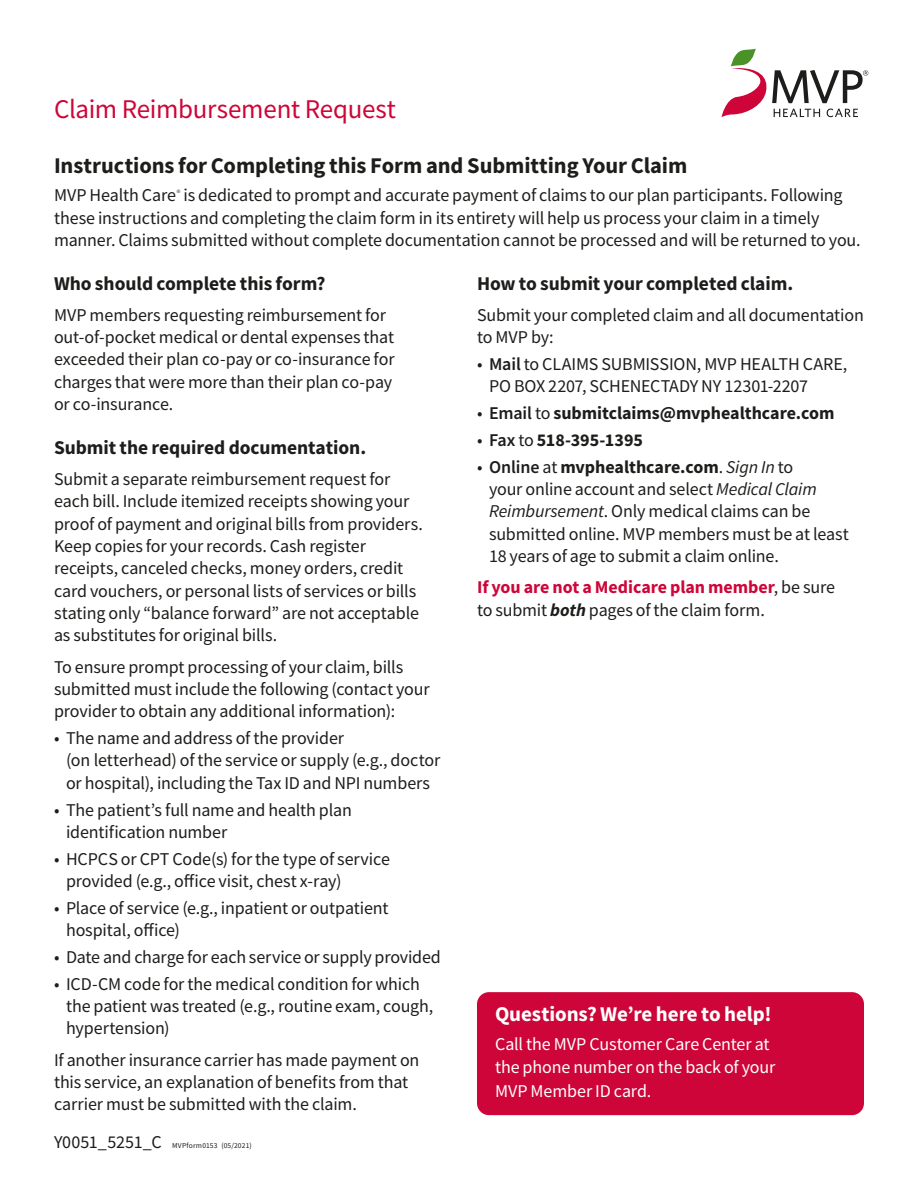
<style>
.page{position:relative;width:918px;height:1188px;background:#fff}
.page>*{position:absolute;margin:0;border:0;box-sizing:border-box;transform-origin:0 0}
.t1{font:27px "Source Sans Pro";letter-spacing:-.01em;color:#ce0538}
.t2{font:700 22.5px "Source Sans Pro";letter-spacing:-.005em;color:#1d1d1b}
.Paragraph_Style_5{font:700 21px "Source Sans Pro";letter-spacing:-.005em;color:#fff}
.t3{font:700 19.5px "Source Sans Pro";letter-spacing:-.005em;color:#1d1d1b}
.t4{font:18px/22.4px "Source Sans Pro";letter-spacing:-.01em;color:#1d1d1b}
.Paragraph_Style_5-2{font:18px/23.7px "Source Sans Pro";letter-spacing:-.005em;color:#fff}
.t5{font:700 18px "Source Sans Pro";letter-spacing:-.005em;color:#1d1d1b}
.t6{font:7.5px "Source Sans Pro";letter-spacing:.025em;color:#1d1d1b}
.s1{font-weight:600}
.s2{font-weight:400}
.s3{font-weight:700}
.s4{font-style:italic}
.s5{font-weight:700;color:#ce0538}
.s6{font-weight:700;font-style:italic}
</style>
<div class="page">
<svg style="left:722px;top:49px;width:146px;height:68px"></svg>
<div style="left:477px;top:992px;width:387px;height:123px;background:#ce0538;border-radius:12px"></div>
<p class="t1" style="left:54px;top:92px;width:344px">Claim Reimbursement Request</p>
<p class="t2" style="left:54px;top:150px;width:635px">Instructions for Completing this Form and Submitting Your Claim</p>
<p class="t4" style="left:54px;top:184px;width:808px">MVP Health Care<sup>®</sup> is dedicated to prompt and accurate payment of claims to our plan participants. Following these instructions and completing the claim form in its entirety will help us process your claim in a timely manner. Claims submitted without complete documentation cannot be processed and will be returned to you.</p>
<p class="t3" style="left:54px;top:270px;width:273px">Who should complete this form?</p>
<p class="t4" style="left:54px;top:304px;width:342px">MVP members requesting reimbursement for out‑of‑pocket medical or dental expenses that exceeded their plan co-pay or co‑insurance for charges that were more than their plan co-pay or co-insurance.</p>
<p class="t3" style="left:54px;top:434px;width:314px">Submit the required documentation.</p>
<p class="t4" style="left:54px;top:468px;width:370px">Submit a separate reimbursement request for each bill. Include itemized receipts showing your proof of payment and original bills from providers.<br>Keep copies for your records. Cash register receipts, canceled checks, money orders, credit card vouchers, or personal lists of services or bills stating only “balance forward” are not acceptable as substitutes for original bills.</p>
<p class="t4" style="left:54px;top:655px;width:377px">To ensure prompt processing of your claim, bills submitted must include the following (contact your provider to obtain any additional information):</p>
<p class="t4" style="left:66px;top:727px;width:376px;text-indent:-12px">• The name and address of the provider<br>(on letterhead) of the service or supply (e.g., doctor or hospital), including the Tax ID and NPI numbers</p>
<p class="t4" style="left:66px;top:798px;width:287px;text-indent:-12px">• The patient’s full name and health plan identification number</p>
<p class="t4" style="left:66px;top:847px;width:325px;text-indent:-12px">• HCPCS or CPT Code(s) for the type of service provided (e.g., office visit, chest x-ray)</p>
<p class="t4" style="left:66px;top:897px;width:324px;text-indent:-12px">• Place of service (e.g., inpatient or outpatient hospital, office)</p>
<p class="t4" style="left:54px;top:946px;width:388px">• Date and charge for each service or supply provided</p>
<p class="t4" style="left:66px;top:973px;width:369px;text-indent:-12px">• ICD-CM code for the medical condition for which the patient was treated (e.g., routine exam, cough, hypertension)</p>
<p class="t4" style="left:54px;top:1049px;width:367px">If another insurance carrier has made payment on this service, an explanation of benefits from that carrier must be submitted with the claim.</p>
<p class="t3" style="left:477px;top:270px;width:318px">How to submit your completed claim.</p>
<p class="t4" style="left:477px;top:304px;width:389px">Submit your completed claim and all documentation to MVP by:</p>
<p class="t4" style="left:489px;top:353px;width:360px;text-indent:-12px">• <span class="s1">Mail</span> to CLAIMS SUBMISSION, MVP HEALTH CARE,<br>PO BOX 2207, SCHENECTADY NY 12301-2207</p>
<p class="t5" style="left:477px;top:401px;width:359px"><span class="s2">•</span> <span class="s1">Email</span> <span class="s2">to</span> submitclaims@mvphealthcare.com</p>
<p class="t5" style="left:477px;top:428px;width:167px"><span class="s2">•</span> <span class="s1">Fax</span> <span class="s2">to</span> 518-395-1395</p>
<p class="t4" style="left:489px;top:456px;width:361px;text-indent:-12px">• <span class="s1">Online</span> at <span class="s3">mvphealthcare.com</span>. <span class="s4">Sign In</span> to<br>your online account and select <span class="s4">Medical Claim Reimbursement</span>. Only medical claims can be submitted online. MVP members must be at least 18 years of age to submit a claim online.</p>
<p class="t4" style="left:477px;top:576px;width:360px"><span class="s5">If you are not a Medicare plan member</span>, be sure to submit <span class="s6">both</span> pages of the claim form.</p>
<p class="Paragraph_Style_5" style="left:495px;top:1000px;width:278px">Questions? We’re here to help!</p>
<p class="Paragraph_Style_5-2" style="left:495px;top:1032px;width:282px">Call the MVP Customer Care Center at the phone number on the back of your<br>MVP Member ID card.</p>
<p class="t4" style="left:54px;top:1130px;width:109px">Y0051_5251_C</p>
<p class="t6" style="left:172px;top:1140px;width:81px">MVPform0153 (05/2021)</p>
</div>
